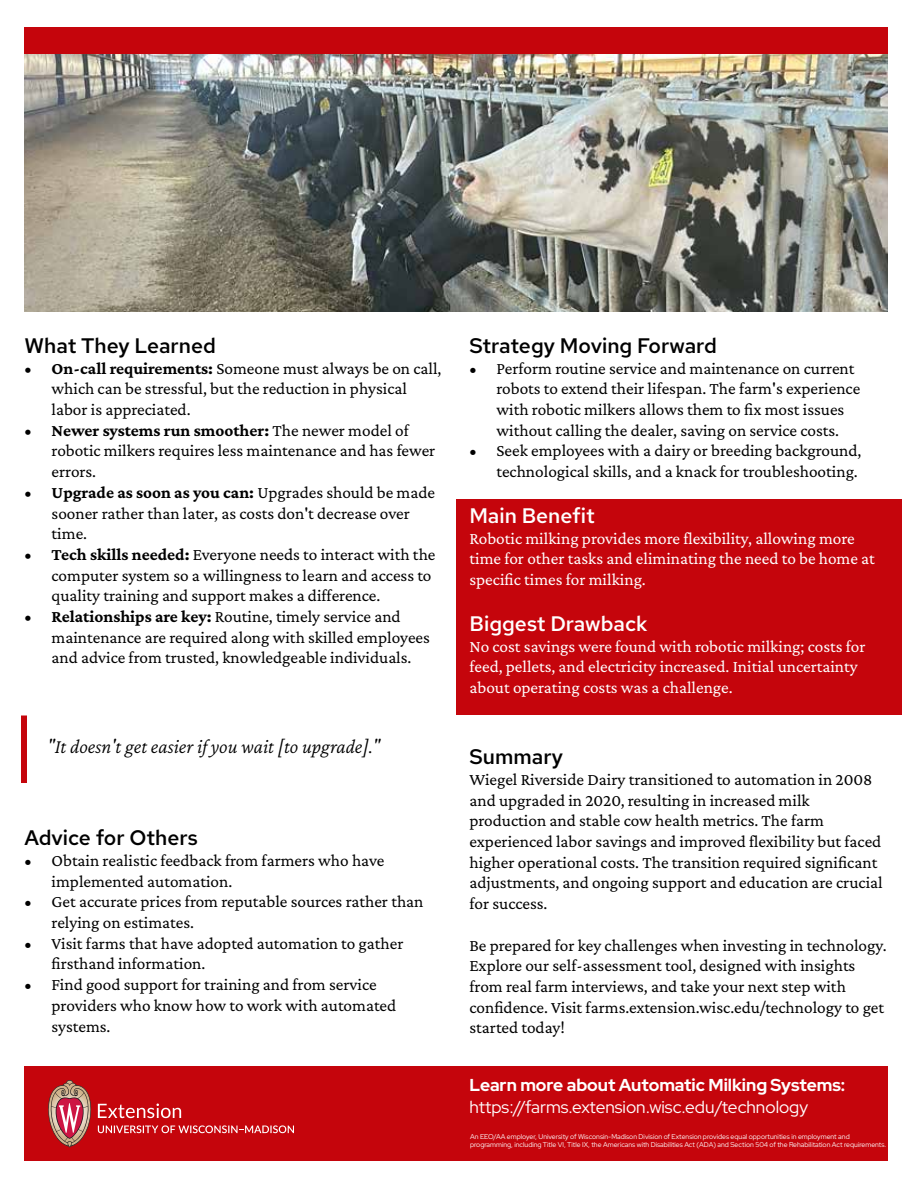
<style>
.page{position:relative;width:918px;height:1188px;background:#fff}
.page>*{position:absolute;margin:0;border:0;box-sizing:border-box;transform-origin:0 0}
.t1{font:500 21px "Red Hat Text";color:#000}
.t2{font:500 21px "Red Hat Text";color:#fff}
.t3{font:italic 300 20.25px "Crimson Pro";color:#000}
.t4{font:17.25px/20.7px "Crimson Pro";color:#000}
.t5{font:17.25px/20.7px "Crimson Pro";color:#fff}
.t6{font:17.25px "Red Hat Display";color:#fff}
.t7{font:700 17.25px "Red Hat Display";color:#fff}
.t8{font:6.9px/8.2px "Red Hat Display";color:#fff}
.s1{font-weight:700}
</style>
<div class="page">
<div style="left:456px;top:500px;width:446px;height:216px;background:#c5050c"></div>
<img style="left:24px;top:54px;width:864px;height:257px">
<div style="left:24px;top:27px;width:864px;height:27px;background:#c5050c"></div>
<div style="left:24px;top:1066px;width:864px;height:95px;background:#c5050c"></div>
<svg style="left:48px;top:1080px;width:44px;height:67px"></svg>
<svg style="left:98px;top:1125px;width:196px;height:8px"></svg>
<svg style="left:98px;top:1104px;width:83px;height:14px"></svg>
<div style="left:21px;top:716px;width:6px;height:67px;background:#c5050c"></div>
<p class="t1" style="left:25px;top:332px;width:193px">What They Learned</p>
<p class="t4" style="left:52px;top:357px;width:391px;text-indent:-27px"><span class="s1">• On-call requirements:</span> Someone must always be on call, which can be stressful, but the reduction in physical labor is appreciated.</p>
<p class="t4" style="left:52px;top:420px;width:385px;text-indent:-27px"><span class="s1">• Newer systems run smoother:</span> The newer model of robotic milkers requires less maintenance and has fewer errors.</p>
<p class="t4" style="left:52px;top:482px;width:385px;text-indent:-27px"><span class="s1">• Upgrade as soon as you can:</span> Upgrades should be made sooner rather than later, as costs don't decrease over time.</p>
<p class="t4" style="left:52px;top:544px;width:385px;text-indent:-27px"><span class="s1">• Tech skills needed:</span> Everyone needs to interact with the computer system so a willingness to learn and access to quality training and support makes a difference.</p>
<p class="t4" style="left:52px;top:606px;width:380px;text-indent:-27px"><span class="s1">• Relationships are key:</span> Routine, timely service and maintenance are required along with skilled employees and advice from trusted, knowledgeable individuals.</p>
<p class="t3" style="left:47px;top:734px;width:335px">"It doesn't get easier if you wait [to upgrade]."</p>
<p class="t1" style="left:25px;top:824px;width:175px">Advice for Others</p>
<p class="t4" style="left:52px;top:850px;width:334px;text-indent:-27px">• Obtain realistic feedback from farmers who have implemented automation.</p>
<p class="t4" style="left:52px;top:891px;width:373px;text-indent:-27px">• Get accurate prices from reputable sources rather than relying on estimates.</p>
<p class="t4" style="left:52px;top:933px;width:353px;text-indent:-27px">• Visit farms that have adopted automation to gather firsthand information.</p>
<p class="t4" style="left:52px;top:974px;width:346px;text-indent:-27px">• Find good support for training and from service providers who know how to work with automated systems.</p>
<p class="t1" style="left:470px;top:332px;width:249px">Strategy Moving Forward</p>
<p class="t4" style="left:496px;top:357px;width:365px;text-indent:-27px">• Perform routine service and maintenance on current robots to extend their lifespan. The farm's experience with robotic milkers allows them to fix most issues without calling the dealer, saving on service costs.</p>
<p class="t4" style="left:470px;top:440px;width:394px;text-align:right">• Seek employees with a dairy or breeding background, technological skills, and a knack for troubleshooting.</p>
<p class="t2" style="left:470px;top:502px;width:127px">Main Benefit</p>
<p class="t5" style="left:470px;top:528px;width:407px">Robotic milking provides more flexibility, allowing more time for other tasks and eliminating the need to be home at specific times for milking.</p>
<p class="t2" style="left:470px;top:610px;width:180px">Biggest Drawback</p>
<p class="t5" style="left:470px;top:636px;width:397px">No cost savings were found with robotic milking; costs for feed, pellets, and electricity increased. Initial uncertainty about operating costs was a challenge.</p>
<p class="t1" style="left:470px;top:743px;width:95px">Summary</p>
<p class="t4" style="left:470px;top:769px;width:415px">Wiegel Riverside Dairy transitioned to automation in 2008 and upgraded in 2020, resulting in increased milk production and stable cow health metrics. The farm experienced labor savings and improved flexibility but faced higher operational costs. The transition required significant adjustments, and ongoing support and education are crucial for success.</p>
<p class="t4" style="left:470px;top:934px;width:419px">Be prepared for key challenges when investing in technology.<br>Explore our self-assessment tool, designed with insights from real farm interviews, and take your next step with confidence. Visit farms.extension.wisc.edu/technology to get started today!</p>
<p class="t7" style="left:470px;top:1073px;width:377px">Learn more about Automatic Milking Systems:</p>
<p class="t8" style="left:470px;top:1132px;width:418px">An EEO/AA employer, University of Wisconsin-Madison Division of Extension provides equal opportunities in employment and programming, including Title VI, Title IX, the Americans with Disabilities Act (ADA) and Section 504 of the Rehabilitation Act requirements.</p>
<p class="t6" style="left:470px;top:1096px;width:340px">https://farms.extension.wisc.edu/technology</p>
</div>
